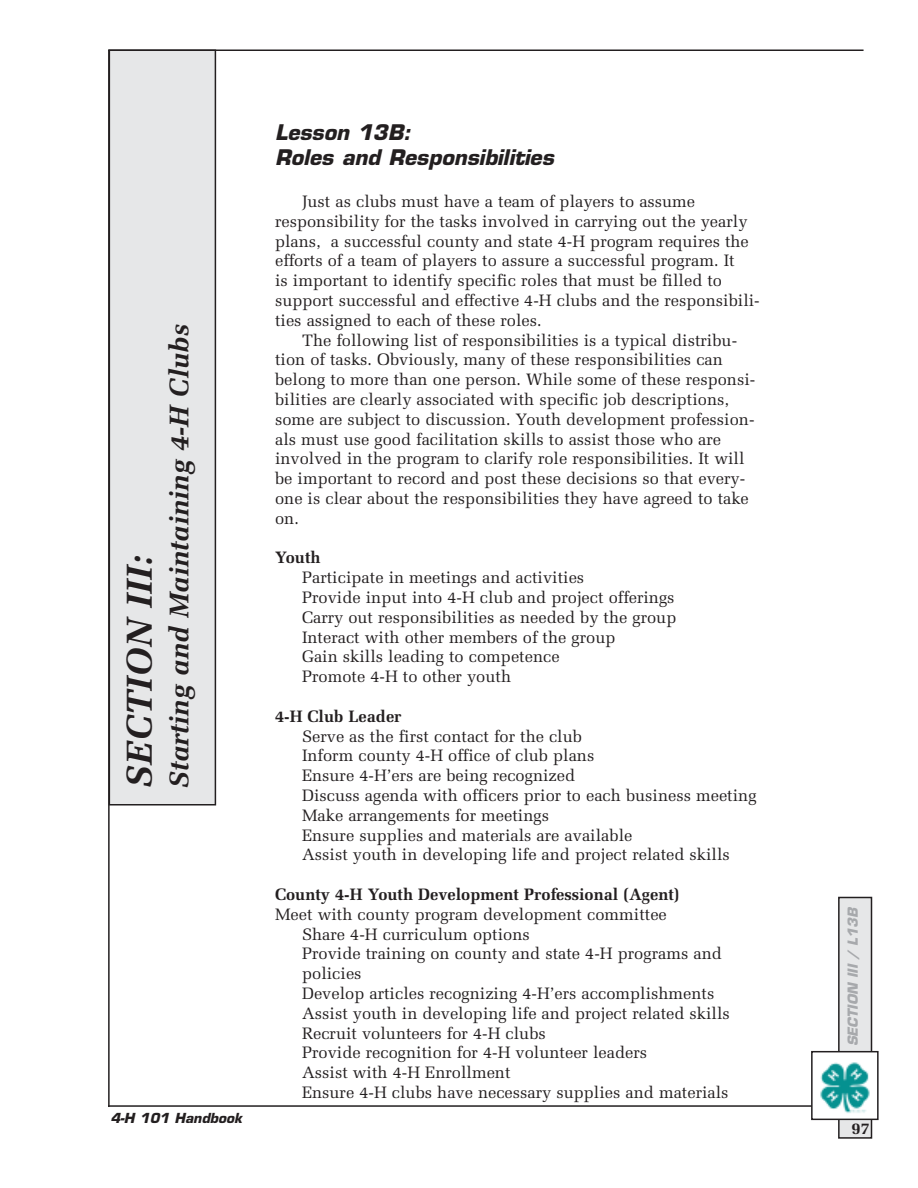
<style>
.page{position:relative;width:918px;height:1188px;background:#fff}
.page>*{position:absolute;margin:0;border:0;box-sizing:border-box;transform-origin:0 0}
.t1{font:italic 700 36px "Melior";color:#231f20}
.t2{font:italic 700 27px "Melior";color:#231f20}
.t3{font:italic 700 21px/25.2px "Eurostile";color:#231f20}
.t4{font:16.5px/19.8px "Melior";color:#231f20}
.t5{font:700 16.5px "Melior";color:#231f20}
.t6{font:italic 700 13.5px "Eurostile";color:#a7a9ac}
.t7{font:italic 700 13.5px "Eurostile";color:#231f20}
</style>
<div class="page">
<div style="left:109px;top:50px;width:106px;height:755px;background:#e6e7e8"></div>
<div style="left:109px;top:50px;width:107px;height:756px;border:2px solid #231f20"></div>
<hr style="left:108px;top:1105px;width:707px;height:2px;background:#231f20">
<hr style="left:108px;top:50px;width:756px;height:1px;background:#231f20">
<hr style="left:108px;top:50px;width:2px;height:1057px;background:#231f20">
<div style="left:839px;top:897px;width:33px;height:241px;background:#e6e7e8"></div>
<div style="left:838px;top:897px;width:34px;height:242px;border:2px solid #231f20"></div>
<div style="left:812px;top:1052px;width:66px;height:67px;background:#fff"></div>
<img style="left:820px;top:1062px;width:50px;height:51px">
<div style="left:811px;top:1051px;width:68px;height:69px;border:2px solid #231f20"></div>
<h1 class="t1" style="left:125px;top:789px;width:236px;rotate:-90deg">SECTION III:</h1>
<h2 class="t2" style="left:168px;top:789px;width:466px;rotate:-90deg">Starting and Maintaining 4-H Clubs</h2>
<p class="t7" style="left:111px;top:1113px;width:133px">4-H 101 Handbook</p>
<p class="t3" style="left:275px;top:122px;width:280px">Lesson 13B:<br>Roles and Responsibilities</p>
<p class="t4" style="left:275px;top:193px;width:486px;text-indent:27px">Just as clubs must have a team of players to assume responsibility for the tasks involved in carrying out the yearly plans, a successful county and state 4-H program requires the efforts of a team of players to assure a successful program. It<br>is important to identify specific roles that must be filled to support successful and effective 4-H clubs and the responsibili&shy;ties assigned to each of these roles.</p>
<p class="t4" style="left:275px;top:332px;width:482px;text-indent:27px">The following list of responsibilities is a typical distribu&shy;tion of tasks. Obviously, many of these responsibilities can belong to more than one person. While some of these responsi&shy;bilities are clearly associated with specific job descriptions, some are subject to discussion. Youth development profession&shy;als must use good facilitation skills to assist those who are involved in the program to clarify role responsibilities. It will be important to record and post these decisions so that every&shy;one is clear about the responsibilities they have agreed to take on.</p>
<p class="t5" style="left:275px;top:551px;width:47px">Youth</p>
<p class="t4" style="left:302px;top:569px;width:376px">Participate in meetings and activities<br>Provide input into 4-H club and project offerings Carry out responsibilities as needed by the group Interact with other members of the group<br>Gain skills leading to competence<br>Promote 4-H to other youth</p>
<p class="t5" style="left:275px;top:709px;width:128px">4-H Club Leader</p>
<p class="t4" style="left:302px;top:728px;width:456px">Serve as the first contact for the club<br>Inform county 4-H office of club plans<br>Ensure 4-H’ers are being recognized<br>Discuss agenda with officers prior to each business meeting Make arrangements for meetings<br>Ensure supplies and materials are available<br>Assist youth in developing life and project related skills</p>
<p class="t5" style="left:275px;top:888px;width:406px">County 4-H Youth Development Professional (Agent)</p>
<p class="t4" style="left:302px;top:906px;width:429px;text-indent:-27px">Meet with county program development committee<br>Share 4-H curriculum options<br>Provide training on county and state 4-H programs and policies<br>Develop articles recognizing 4-H’ers accomplishments Assist youth in developing life and project related skills Recruit volunteers for 4-H clubs<br>Provide recognition for 4-H volunteer leaders<br>Assist with 4-H Enrollment<br>Ensure 4-H clubs have necessary supplies and materials</p>
<p class="t6" style="left:848px;top:1046px;width:140px;rotate:-90deg">SECTION III / L13B</p>
<p class="t5" style="left:851px;top:1122px;width:20px">97</p>
</div>
